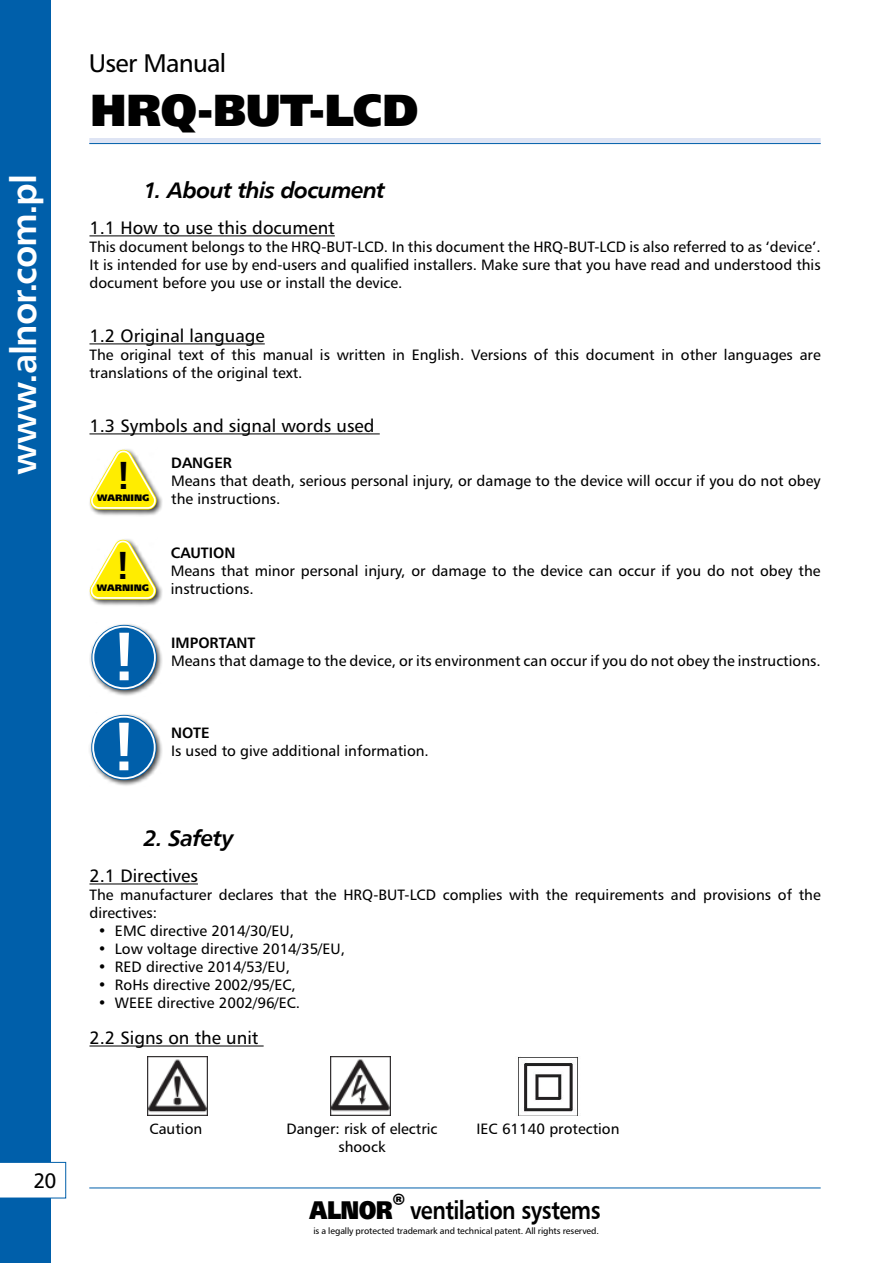
<style>
.page{position:relative;width:893px;height:1263px;background:#fff}
.page>*{position:absolute;margin:0;border:0;box-sizing:border-box;transform-origin:0 0}
.t1{font:700 68.55px/90px "Humanist 777 TL";color:#fff}
.t2{font:900 45px "Humanist 777 TL";letter-spacing:-.02em;color:#000}
.t3{font:700 39px "Humanist 777 TL";color:#000}
.t4{font:36px "Humanist 777 TL Bold B";letter-spacing:-.035em;color:#fff}
.t5{font:25.5px "Humanist 777 TL Bold B";letter-spacing:-.025em;color:#000;scale:.85 1}
.t6{font:25.5px "Humanist 777 TL";letter-spacing:-.03em;color:#000}
.t7{font:22.5px "Humanist 777 TL Bold Italic B";letter-spacing:-.03em;color:#000}
.t8{font:21px "Humanist 777 TL";color:#000}
.t9{font:18px "Humanist 777 TL";color:#000}
.t10{font:15px/18px "Humanist 777 TL";color:#000}
.t11{font:700 15px "Humanist 777 TL";color:#000}
.t12{font:900 9.3px "Humanist 777 TL";color:#000}
.t13{font:9px "Humanist 777 TL";letter-spacing:-.01em;color:#000}
.s1{font-family:"Humanist 777 TL";font-weight:900}
</style>
<div class="page">
<div style="left:0;top:0;width:50px;height:1263px;background:#005faa"></div>
<hr style="left:89px;top:1188px;width:732px;height:1px;background:#005faa">
<div style="left:0;top:1162px;width:66px;height:36px;background:#fff"></div>
<div style="left:89px;top:138px;width:732px;height:6px;background:#dee4f4"></div>
<hr style="left:89px;top:143px;width:732px;height:1px;background:#005faa">
<hr style="left:89px;top:235px;width:246px;height:1px;background:#000">
<hr style="left:89px;top:343px;width:176px;height:1px;background:#000">
<hr style="left:89px;top:433px;width:291px;height:1px;background:#000">
<hr style="left:89px;top:883px;width:109px;height:1px;background:#000">
<hr style="left:89px;top:1045px;width:175px;height:1px;background:#000">
<div style="left:88px;top:448px;width:75px;height:69px;background:#000;opacity:.75"></div>
<svg style="left:90px;top:448px;width:71px;height:63px"></svg>
<div style="left:89px;top:622px;width:75px;height:75px;background:#000;opacity:.75"></div>
<div style="left:93px;top:627px;width:62px;height:61px;background:#005faa;border-radius:50%"></div>
<div style="left:92px;top:625px;width:65px;height:65px;border:4px solid #005faa;border-radius:50%"></div>
<div style="left:92px;top:626px;width:64px;height:63px;border:2px solid #fff;border-radius:50%"></div>
<div style="left:89px;top:712px;width:74px;height:75px;background:#000;opacity:.75"></div>
<div style="left:93px;top:717px;width:62px;height:61px;background:#005faa;border-radius:50%"></div>
<div style="left:91px;top:715px;width:66px;height:65px;border:4px solid #005faa;border-radius:50%"></div>
<div style="left:92px;top:716px;width:64px;height:63px;border:2px solid #fff;border-radius:50%"></div>
<div style="left:88px;top:538px;width:75px;height:69px;background:#000;opacity:.75"></div>
<svg style="left:90px;top:538px;width:71px;height:63px"></svg>
<img style="left:518px;top:1057px;width:60px;height:58px">
<img style="left:330px;top:1057px;width:60px;height:58px">
<img style="left:148px;top:1057px;width:60px;height:58px">
<h3 class="t4" style="left:0;top:475px;width:303px;rotate:-90deg">www.alnor.com.pl</h3>
<h3 class="t8" style="left:34px;top:1167px;width:25px">20</h3>
<h3 class="t6" style="left:89px;top:47px;width:139px">User Manual</h3>
<h2 class="t2" style="left:90px;top:80px;width:330px">HRQ-BUT-LCD</h2>
<h3 class="t7" style="left:143px;top:175px;width:243px">1. About this document</h3>
<p class="t9" style="left:89px;top:216px;width:247px">1.1 How to use this document</p>
<p class="t10" style="left:89px;top:237px;width:733px;text-align:justify">This document belongs to the HRQ-BUT-LCD. In this document the HRQ-BUT-LCD is also referred to as ‘device’.<br>It is intended for use by end-users and qualified installers. Make sure that you have read and understood this document before you use or install the device.</p>
<p class="t9" style="left:89px;top:324px;width:177px">1.2 Original language</p>
<p class="t10" style="left:89px;top:345px;width:733px">The original text of this manual is written in English. Versions of this document in other languages are translations of the original text.</p>
<p class="t9" style="left:89px;top:414px;width:287px">1.3 Symbols and signal words used</p>
<p class="t11" style="left:171px;top:453px;width:62px">DANGER</p>
<p class="t10" style="left:171px;top:471px;width:651px">Means that death, serious personal injury, or damage to the device will occur if you do not obey the instructions.</p>
<h3 class="t3" style="left:115px;top:450px;width:18px">!</h3>
<p class="t12" style="left:97px;top:491px;width:54px">WARNING</p>
<h3 class="t3" style="left:115px;top:540px;width:18px">!</h3>
<p class="t12" style="left:97px;top:581px;width:54px">WARNING</p>
<h1 class="t1" style="left:110px;top:609px;width:30px">! !</h1>
<p class="t11" style="left:171px;top:543px;width:66px">CAUTION</p>
<p class="t10" style="left:171px;top:561px;width:651px">Means that minor personal injury, or damage to the device can occur if you do not obey the instructions.</p>
<p class="t11" style="left:171px;top:633px;width:86px">IMPORTANT</p>
<p class="t10" style="left:171px;top:651px;width:651px">Means that damage to the device, or its environment can occur if you do not obey the instructions.</p>
<p class="t11" style="left:171px;top:723px;width:40px">NOTE</p>
<p class="t10" style="left:171px;top:741px;width:259px">Is used to give additional information.</p>
<h3 class="t7" style="left:143px;top:823px;width:92px">2. Safety</h3>
<p class="t9" style="left:89px;top:864px;width:110px">2.1 Directives</p>
<p class="t10" style="left:89px;top:885px;width:733px">The manufacturer declares that the HRQ-BUT-LCD complies with the requirements and provisions of the directives:</p>
<p class="t10" style="left:98px;top:921px;width:198px">• EMC directive 2014/30/EU,</p>
<p class="t10" style="left:98px;top:939px;width:249px">• Low voltage directive 2014/35/EU,</p>
<p class="t10" style="left:98px;top:957px;width:194px">• RED directive 2014/53/EU,</p>
<p class="t10" style="left:98px;top:975px;width:199px">• RoHs directive 2002/95/EC,</p>
<p class="t10" style="left:98px;top:993px;width:204px">• WEEE directive 2002/96/EC.</p>
<p class="t9" style="left:89px;top:1026px;width:170px">2.2 Signs on the unit</p>
<p class="t10" style="left:150px;top:1119px;width:54px">Caution</p>
<p class="t10" style="left:286px;top:1119px;width:153px">Danger: risk of electric</p>
<p class="t10" style="left:476px;top:1119px;width:145px">IEC 61140 protection</p>
<p class="t10" style="left:338px;top:1137px;width:49px">shoock</p>
<h3 class="t5" style="left:309px;top:1194px;width:344px"><span class="s1">ALNOR</span><sup>®</sup> ventilation systems</h3>
<p class="t13" style="left:314px;top:1225px;width:287px">is a legally protected trademark and technical patent. All rights reserved.</p>
</div>
